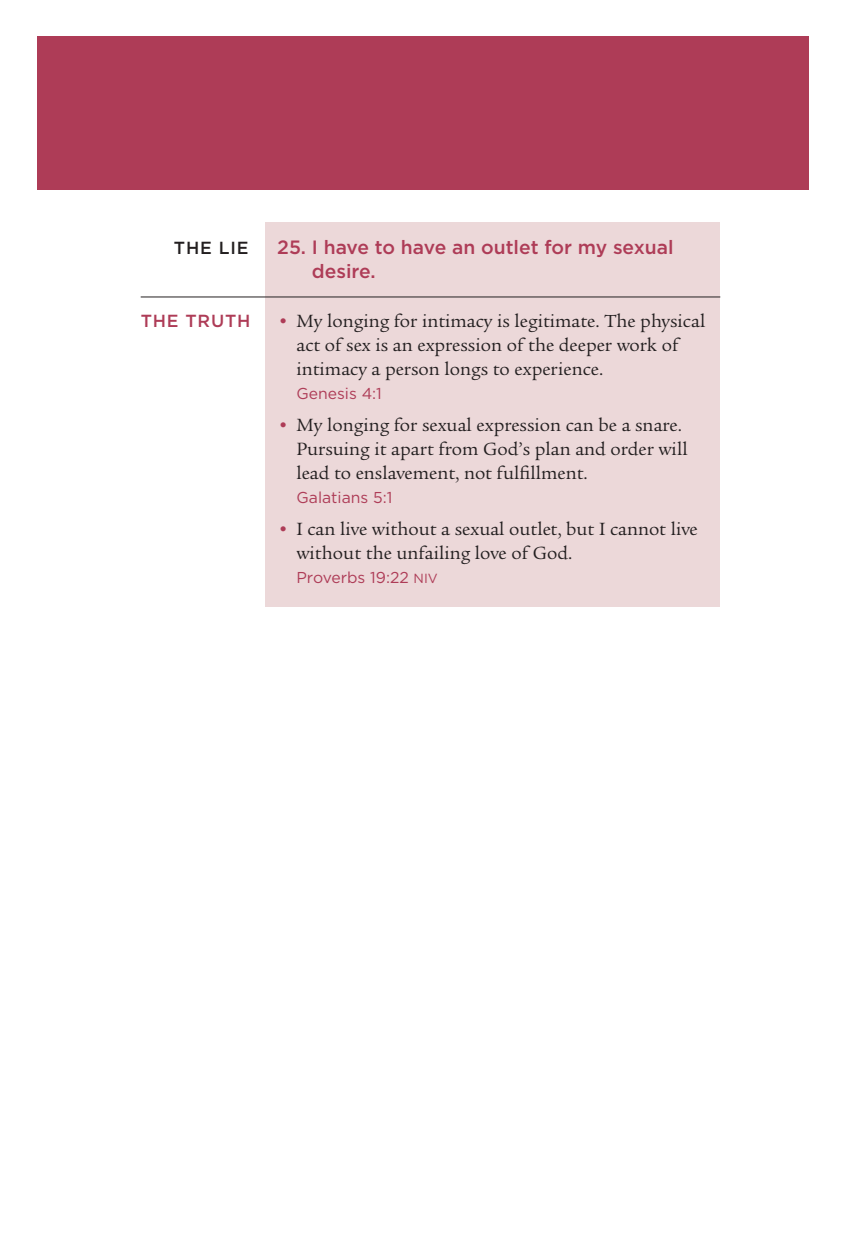
<style>
.page{position:relative;width:861px;height:1239px;background:#fff}
.page>*{position:absolute;margin:0;border:0;box-sizing:border-box;transform-origin:0 0}
.t1{font:19.25px/24.2px "Legacy Ser ITC";color:#231f20}
.t2{font:500 19.25px/24.2px "Gotham";color:#ae3c57}
.t3{font:500 17.5px "Gotham";letter-spacing:.045em;color:#ae3c57}
.t4{font:500 17.5px "Gotham";letter-spacing:.045em;color:#231f20}
.t5{font:15.75px "Gotham";color:#ae3c57}
.s1{color:#ae3c57}
.s2{font-family:"Gotham Book SC840";font-size:13.3px}
</style>
<div class="page">
<div style="left:265px;top:223px;width:455px;height:384px;background:#ecd8d9"></div>
<hr style="left:141px;top:297px;width:579px;height:1px;background:#231f20">
<div style="left:37px;top:37px;width:771px;height:153px;background:#ae3c57"></div>
<p class="t4" style="left:174px;top:238px;width:76px">THE LIE</p>
<p class="t2" style="left:312px;top:234px;width:363px;text-indent:-35px">25. I have to have an outlet for my sexual desire.</p>
<p class="t3" style="left:141px;top:311px;width:111px">THE TRUTH</p>
<p class="t1" style="left:296px;top:309px;width:410px;text-indent:-19px"><span class="s1">•</span> My longing for intimacy is legitimate. The physical act of sex is an expression of the deeper work of intimacy a person longs to experience.</p>
<p class="t5" style="left:296px;top:385px;width:87px">Genesis 4:1</p>
<p class="t1" style="left:296px;top:413px;width:393px;text-indent:-19px"><span class="s1">•</span> My longing for sexual expression can be a snare.<br>Pursuing it apart from God’s plan and order will lead to enslavement, not fulfillment.</p>
<p class="t5" style="left:296px;top:489px;width:97px">Galatians 5:1</p>
<p class="t1" style="left:296px;top:517px;width:403px;text-indent:-19px"><span class="s1">•</span> I can live without a sexual outlet, but I cannot live without the unfailing love of God.</p>
<p class="t5" style="left:296px;top:569px;width:143px">Proverbs 19:22 <span class="s2">niv</span></p>
</div>
